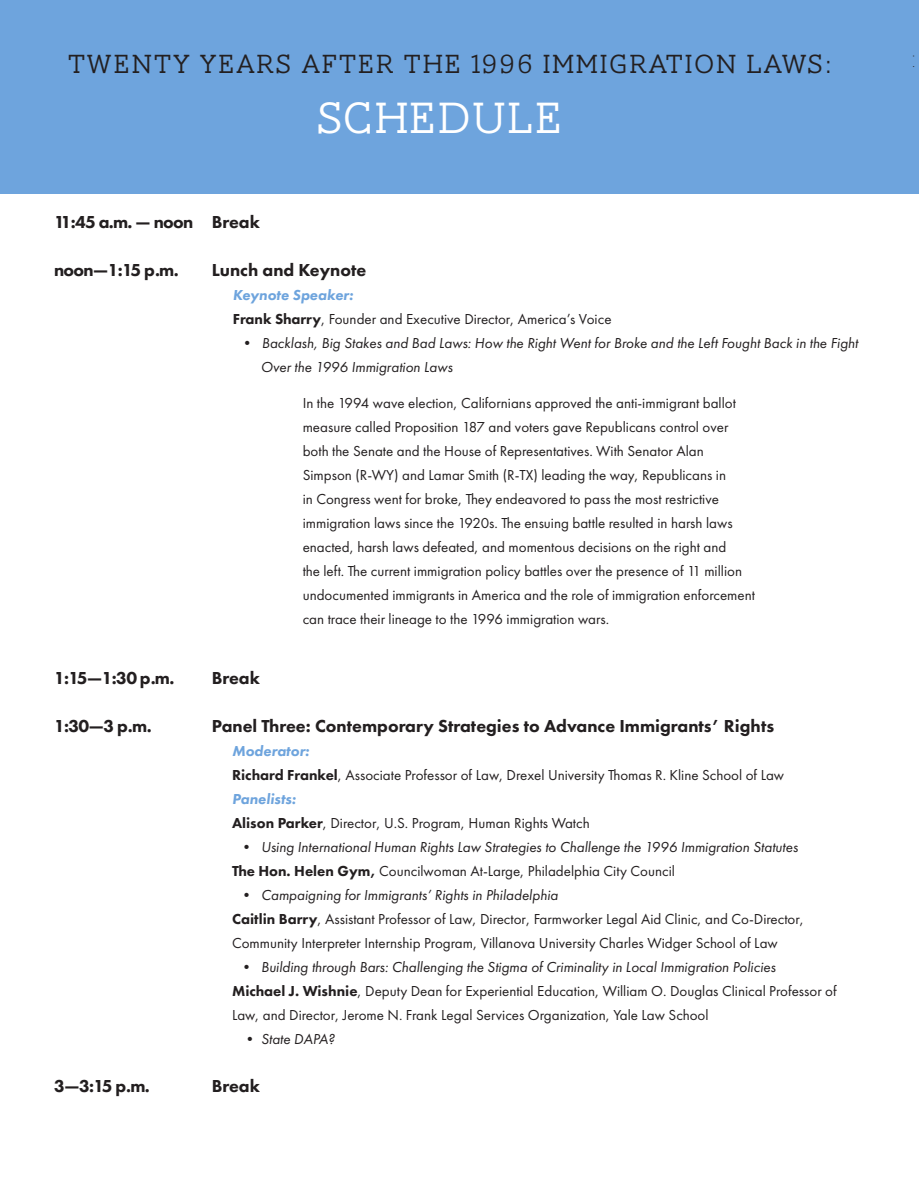
<style>
.page{position:relative;width:920px;height:1188px;background:#fff}
.page>*{position:absolute;margin:0;border:0;box-sizing:border-box;transform-origin:0 0}
.t1{font:300 45px "AW Conqueror Slab";letter-spacing:.01em;color:#fff}
.t2{font:300 27px "AW Conqueror Slab";letter-spacing:.05em;color:#231f20}
.t3{font:100 27px "Nanami";color:#231f20}
.t4{font:800 18px "Futura PT";color:#231f20}
.t5{font:15px/24px "Futura PT";color:#231f20}
.t6{font:italic 15px/24px "Futura PT";color:#231f20}
.s1{font-weight:800;font-style:italic;color:#6ea4dd}
.s2{font-weight:800}
.s3{font-style:normal}
.s4{font-weight:800;font-style:normal}
.s5{font-style:italic}
</style>
<div class="page">
<div style="left:0;top:0;width:918px;height:194px;background:#6ea4dd"></div>
<h2 class="t2" style="left:68px;top:50px;width:765px">TWENTY YEARS AFTER THE 1996 IMMIGRATION LAWS:</h2>
<h2 class="t3" style="left:912px;top:44px;width:3px">:</h2>
<h1 class="t1" style="left:315px;top:94px;width:250px">SCHEDULE</h1>
<p class="t4" style="left:54px;top:210px;width:141px">11:45 a.m. — noon</p>
<p class="t4" style="left:54px;top:258px;width:126px">noon—1:15 p.m.</p>
<p class="t4" style="left:54px;top:666px;width:122px">1:15—1:30 p.m.</p>
<p class="t4" style="left:54px;top:714px;width:99px">1:30—3 p.m.</p>
<p class="t4" style="left:54px;top:1074px;width:97px">3—3:15 p.m.</p>
<p class="t4" style="left:212px;top:210px;width:50px">Break</p>
<p class="t4" style="left:212px;top:258px;width:156px">Lunch and Keynote</p>
<p class="t5" style="left:233px;top:282px;width:380px"><span class="s1">Keynote Speaker:<br></span><span class="s2">Frank Sharry</span>, Founder and Executive Director, America’s Voice</p>
<p class="t6" style="left:261px;top:330px;width:599px;text-indent:-21px"><span class="s3">•</span> Backlash, Big Stakes and Bad Laws: How the Right Went for Broke and the Left Fought Back in the Fight<br>Over the 1996 Immigration Laws</p>
<p class="t5" style="left:303px;top:390px;width:454px">In the 1994 wave election, Californians approved the anti-immigrant ballot measure called Proposition 187 and voters gave Republicans control over both the Senate and the House of Representatives. With Senator Alan Simpson (R-WY) and Lamar Smith (R-TX) leading the way, Republicans in<br>in Congress went for broke, They endeavored to pass the most restrictive immigration laws since the 1920s. The ensuing battle resulted in harsh laws enacted, harsh laws defeated, and momentous decisions on the right and<br>the left. The current immigration policy battles over the presence of 11 million undocumented immigrants in America and the role of immigration enforcement can trace their lineage to the 1996 immigration wars.</p>
<p class="t4" style="left:212px;top:666px;width:50px">Break</p>
<p class="t4" style="left:212px;top:714px;width:564px">Panel Three: Contemporary Strategies to Advance Immigrants’ Rights</p>
<p class="t5" style="left:232px;top:738px;width:553px"><span class="s1">Moderator:<br></span><span class="s2">Richard Frankel</span>, Associate Professor of Law, Drexel University Thomas R. Kline School of Law <span class="s1">Panelists:<br></span><span class="s2">Alison Parker</span>, Director, U.S. Program, Human Rights Watch</p>
<p class="t6" style="left:232px;top:834px;width:567px;text-indent:7px"><span class="s3">•</span> Using International Human Rights Law Strategies to Challenge the 1996 Immigration Statutes<br><span class="s4">The Hon. Helen Gym,</span> <span class="s3">Councilwoman At-Large, Philadelphia City Council</span></p>
<p class="t5" style="left:232px;top:882px;width:573px;text-indent:7px">• <span class="s5">Campaigning for Immigrants’ Rights in Philadelphia<br></span><span class="s2">Caitlin Barry</span>, Assistant Professor of Law, Director, Farmworker Legal Aid Clinic, and Co-Director,<br>Community Interpreter Internship Program, Villanova University Charles Widger School of Law</p>
<p class="t5" style="left:232px;top:954px;width:606px;text-indent:7px">• <span class="s5">Building through Bars: Challenging the Stigma of Criminality in Local Immigration Policies<br></span><span class="s2">Michael J. Wishnie</span>, Deputy Dean for Experiential Education, William O. Douglas Clinical Professor of<br>Law, and Director, Jerome N. Frank Legal Services Organization, Yale Law School</p>
<p class="t6" style="left:242px;top:1026px;width:94px"><span class="s4">•</span> State DAPA?</p>
<p class="t4" style="left:212px;top:1074px;width:50px">Break</p>
</div>
